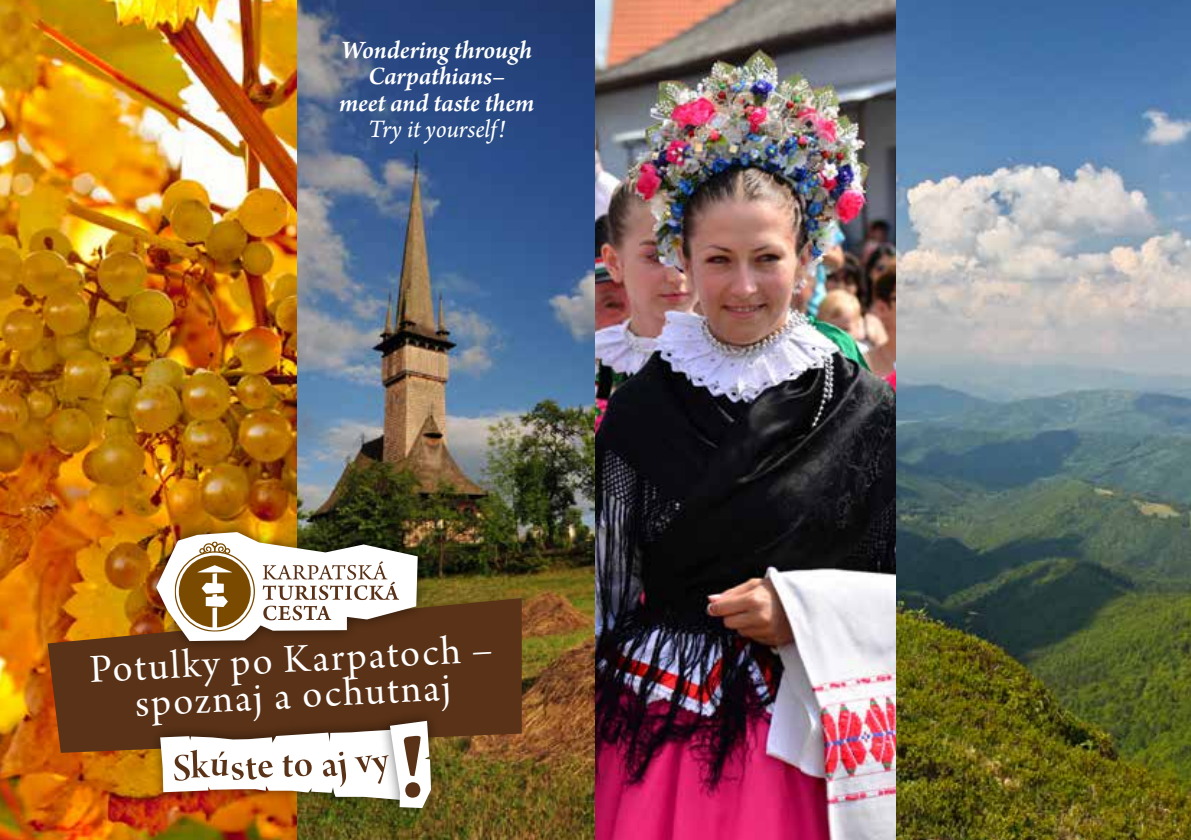
<style>
.page{position:relative;width:1191px;height:840px;background:#fff}
.page>*{position:absolute;margin:0;border:0;box-sizing:border-box;transform-origin:0 0}
.t1{font:42px/36px "Arno Pro Subhead";color:#fff;text-align:center}
.t2{font:italic 600 26.4px/26.4px "Arno Pro";letter-spacing:-.005em;color:#fff;text-align:center}
.t3{font:italic 26.4px "Arno Pro";letter-spacing:-.005em;color:#fff}
</style>
<div class="page">
<img style="left:0;top:0;width:595px;height:839px">
<img style="left:595px;top:0;width:596px;height:839px">
<svg style="left:48px;top:597px;width:474px;height:155px;fill:#5a3217"></svg>
<div style="left:145px;top:520px;width:284px;height:132px;background:#000;opacity:.55"></div>
<svg style="left:156px;top:531px;width:262px;height:109px"></svg>
<div style="left:148px;top:717px;width:268px;height:94px;background:#000;opacity:.55"></div>
<div style="left:379px;top:708px;width:64px;height:111px;background:#000;opacity:.55"></div>
<svg style="left:160px;top:720px;width:271px;height:87px"></svg>
<p class="t2" style="left:339px;top:38px;width:197px">Wondering through<br>Carpathians–<br>meet and taste them</p>
<p class="t3" style="left:368px;top:114px;width:139px">Try it yourself!</p>
<h1 class="t1" style="left:89px;top:654px;width:405px;rotate:-3deg">Potulky po Karpatoch – spoznaj a ochutnaj</h1>
</div>
